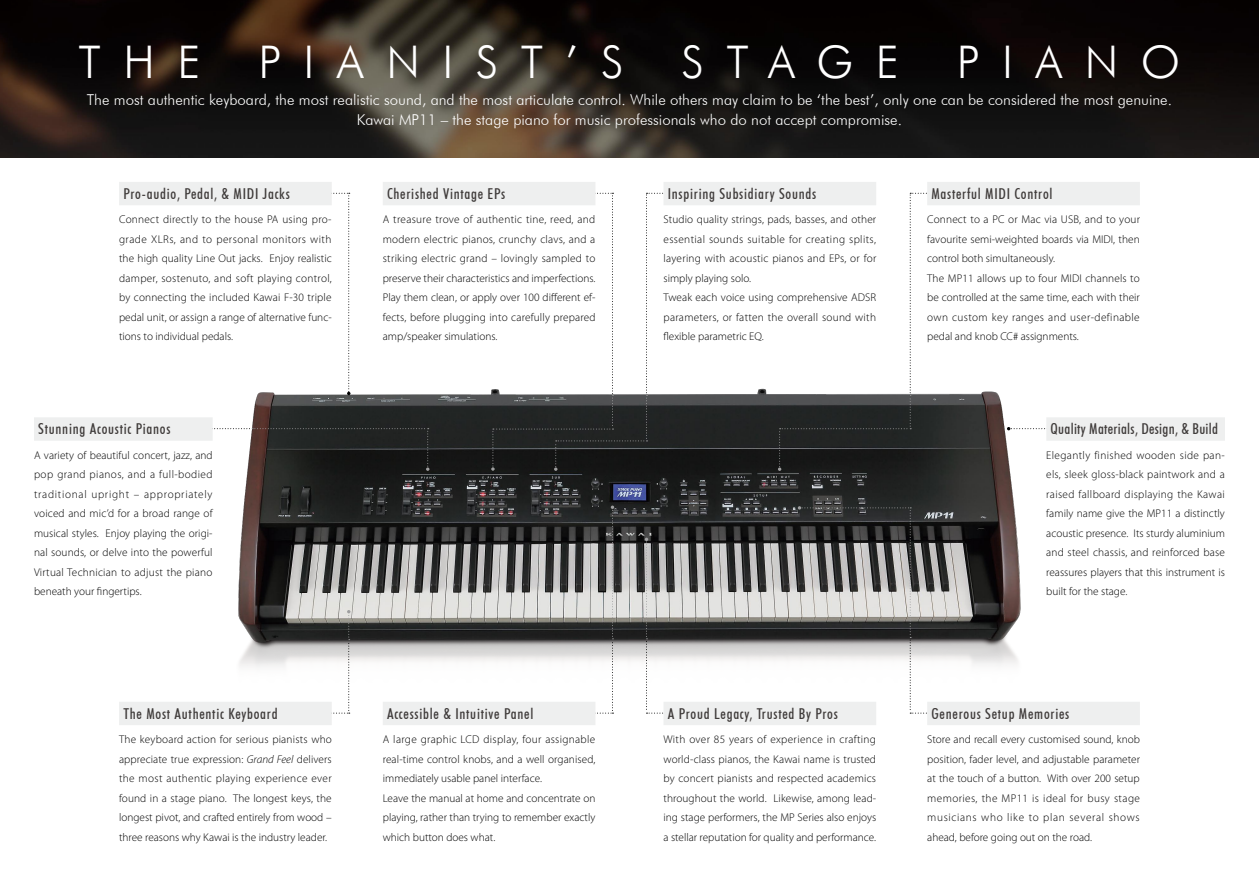
<style>
.page{position:relative;width:1259px;height:893px;background:#fff}
.page>*{position:absolute;margin:0;border:0;box-sizing:border-box;transform-origin:0 0}
.t1{font:300 45px "Futura BT";letter-spacing:.5em;color:#fff}
.t2{font:300 15px/19.5px "Futura BT";color:#fff;text-align:center}
.t3{font:500 condensed 15px "Futura BT";letter-spacing:.05em;color:#3f3b3a}
.t4{font:500 condensed 15px "Futura BT";letter-spacing:.02em;color:#3f3b3a}
.t5{font:300 11.25px/19.5px "Myriad Pro";color:#000;text-align:justify}
.s1{font-style:italic}
</style>
<div class="page">
<img style="left:0;top:0;width:1259px;height:157px">
<img style="left:238px;top:388px;width:783px;height:279px">
<svg style="left:326px;top:193px;width:24px;height:202px"></svg>
<svg style="left:1007px;top:427px;width:38px;height:3px"></svg>
<svg style="left:645px;top:538px;width:25px;height:176px"></svg>
<svg style="left:798px;top:506px;width:136px;height:208px"></svg>
<svg style="left:778px;top:193px;width:156px;height:278px"></svg>
<svg style="left:214px;top:428px;width:215px;height:43px"></svg>
<svg style="left:491px;top:193px;width:179px;height:278px"></svg>
<svg style="left:326px;top:610px;width:24px;height:104px"></svg>
<svg style="left:589px;top:506px;width:25px;height:208px"></svg>
<div style="left:34px;top:417px;width:179px;height:24px;background:#eeefef"></div>
<div style="left:663px;top:702px;width:213px;height:23px;background:#eeefef"></div>
<div style="left:663px;top:182px;width:213px;height:23px;background:#eeefef"></div>
<div style="left:119px;top:702px;width:213px;height:23px;background:#eeefef"></div>
<div style="left:119px;top:182px;width:213px;height:23px;background:#eeefef"></div>
<div style="left:383px;top:182px;width:212px;height:23px;background:#eeefef"></div>
<div style="left:383px;top:702px;width:212px;height:23px;background:#eeefef"></div>
<div style="left:927px;top:702px;width:213px;height:23px;background:#eeefef"></div>
<div style="left:1046px;top:417px;width:179px;height:24px;background:#eeefef"></div>
<div style="left:927px;top:182px;width:213px;height:23px;background:#eeefef"></div>
<h1 class="t1" style="left:79px;top:34px;width:123px">THE</h1>
<h1 class="t1" style="left:258px;top:34px;width:366px">PIANIST’S</h1>
<h1 class="t1" style="left:681px;top:34px;width:219px">STAGE</h1>
<h1 class="t1" style="left:957px;top:34px;width:225px">PIANO</h1>
<p class="t2" style="left:87px;top:90px;width:1086px">The most authentic keyboard, the most realistic sound, and the most articulate control. While others may claim to be ‘the best’, only one can be considered the most genuine.<br>Kawai MP11 – the stage piano for music professionals who do not accept compromise.</p>
<h2 class="t3" style="left:123px;top:184px;width:168px">Pro-audio, Pedal, &amp; MIDI Jacks</h2>
<p class="t5" style="left:119px;top:210px;width:214px">Connect directly to the house PA using pro&shy;grade XLRs, and to personal monitors with the high quality Line Out jacks. Enjoy realistic damper, sostenuto, and soft playing control, by connecting the included Kawai F-30 triple pedal unit, or assign a range of alternative func&shy;tions to individual pedals.</p>
<h2 class="t3" style="left:38px;top:420px;width:134px">Stunning Acoustic Pianos</h2>
<p class="t5" style="left:34px;top:445px;width:180px">A variety of beautiful concert, jazz, and pop grand pianos, and a full-bodied traditional upright – appropriately voiced and mic’d for a broad range of musical styles. Enjoy playing the origi&shy;nal sounds, or delve into the powerful Virtual Technician to adjust the piano beneath your fingertips.</p>
<h2 class="t3" style="left:123px;top:704px;width:156px">The Most Authentic Keyboard</h2>
<p class="t5" style="left:119px;top:730px;width:214px">The keyboard action for serious pianists who appreciate true expression: <span class="s1">Grand Feel</span> delivers the most authentic playing experience ever found in a stage piano. The longest keys, the longest pivot, and crafted entirely from wood – three reasons why Kawai is the industry leader.</p>
<h2 class="t3" style="left:387px;top:184px;width:120px">Cherished Vintage EPs</h2>
<p class="t5" style="left:383px;top:210px;width:214px">A treasure trove of authentic tine, reed, and modern electric pianos, crunchy clavs, and a striking electric grand – lovingly sampled to preserve their characteristics and imperfections.<br>Play them clean, or apply over 100 different ef&shy;fects, before plugging into carefully prepared amp/speaker simulations.</p>
<h2 class="t3" style="left:387px;top:704px;width:148px">Accessible &amp; Intuitive Panel</h2>
<p class="t5" style="left:383px;top:730px;width:214px;text-align:left">A large graphic LCD display, four assignable real-time control knobs, and a well organised, immediately usable panel interface.<br>Leave the manual at home and concentrate on playing, rather than trying to remember exactly which button does what.</p>
<h2 class="t3" style="left:668px;top:184px;width:150px">Inspiring Subsidiary Sounds</h2>
<p class="t5" style="left:663px;top:210px;width:214px;text-align:left">Studio quality strings, pads, basses, and other essential sounds suitable for creating splits, layering with acoustic pianos and EPs, or for simply playing solo.<br>Tweak each voice using comprehensive ADSR parameters, or fatten the overall sound with flexible parametric EQ.</p>
<h2 class="t3" style="left:668px;top:704px;width:172px">A Proud Legacy, Trusted By Pros</h2>
<p class="t5" style="left:663px;top:730px;width:214px">With over 85 years of experience in crafting world-class pianos, the Kawai name is trusted by concert pianists and respected academics throughout the world. Likewise, among lead&shy;ing stage performers, the MP Series also enjoys a stellar reputation for quality and performance.</p>
<h2 class="t3" style="left:931px;top:184px;width:123px">Masterful MIDI Control</h2>
<p class="t5" style="left:927px;top:210px;width:214px;text-align:left">Connect to a PC or Mac via USB, and to your favourite semi-weighted boards via MIDI, then control both simultaneously.<br>The MP11 allows up to four MIDI channels to be controlled at the same time, each with their own custom key ranges and user-definable pedal and knob CC# assignments.</p>
<h2 class="t4" style="left:1050px;top:420px;width:169px">Quality Materials, Design, &amp; Build</h2>
<p class="t5" style="left:1046px;top:445px;width:180px">Elegantly finished wooden side pan&shy;els, sleek gloss-black paintwork and a raised fallboard displaying the Kawai family name give the MP11 a distinctly acoustic presence. Its sturdy aluminium and steel chassis, and reinforced base reassures players that this instrument is built for the stage.</p>
<h2 class="t3" style="left:931px;top:704px;width:139px">Generous Setup Memories</h2>
<p class="t5" style="left:927px;top:730px;width:214px">Store and recall every customised sound, knob position, fader level, and adjustable parameter at the touch of a button. With over 200 setup memories, the MP11 is ideal for busy stage musicians who like to plan several shows ahead, before going out on the road.</p>
</div>
